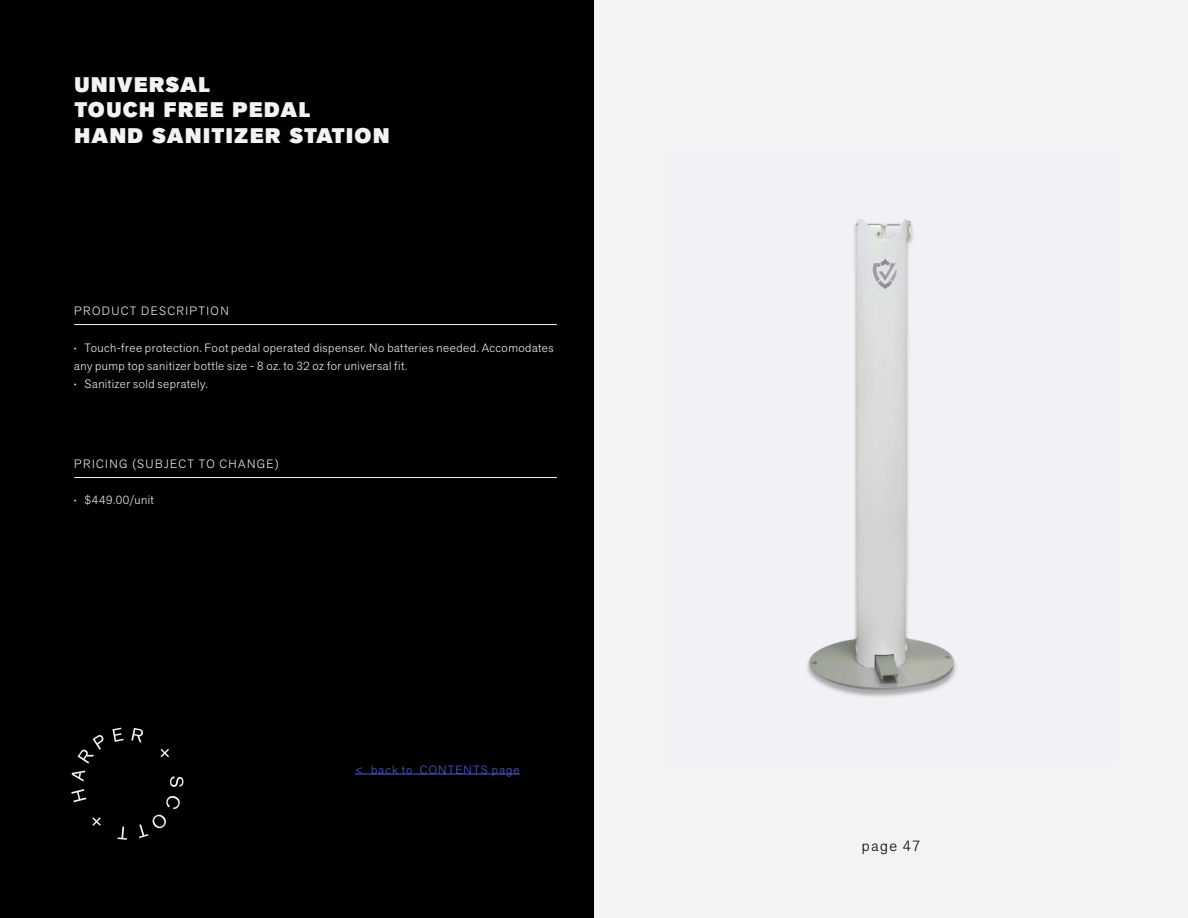
<style>
.page{position:relative;width:1188px;height:918px;background:#000}
.page>*{position:absolute;margin:0;border:0;box-sizing:border-box;transform-origin:0 0}
.t1{font:900 21px/25.2px "Akzid Grtsk Next";letter-spacing:.07em;color:#f1f3f4}
.t2{font:300 15px "Akzid Grtsk Next";letter-spacing:.105em;color:#000}
.t3{font:300 12px/18px "Akzid Grtsk Next";letter-spacing:.04em;color:#f1f3f4}
.t4{font:300 12px "Akzid Grtsk Next";letter-spacing:.115em;color:#f1f3f4}
.t5{font:300 12px "Akzid Grtsk Next";letter-spacing:.095em;color:#4f5cd6}
</style>
<div class="page">
<svg style="left:71px;top:789px;width:15px;height:13px"></svg>
<svg style="left:72px;top:770px;width:13px;height:12px"></svg>
<svg style="left:78px;top:735px;width:26px;height:29px"></svg>
<svg style="left:112px;top:728px;width:12px;height:14px"></svg>
<svg style="left:131px;top:728px;width:12px;height:15px"></svg>
<svg style="left:161px;top:749px;width:8px;height:8px"></svg>
<svg style="left:170px;top:776px;width:13px;height:11px"></svg>
<svg style="left:139px;top:796px;width:41px;height:42px"></svg>
<svg style="left:117px;top:827px;width:10px;height:13px"></svg>
<svg style="left:92px;top:817px;width:9px;height:9px"></svg>
<hr style="left:355px;top:774px;width:165px;height:1px;background:#4f5cd6">
<div style="left:594px;top:0;width:594px;height:918px;background:#f1f3f4"></div>
<hr style="left:74px;top:324px;width:483px;height:1px;background:#f1f3f4">
<hr style="left:74px;top:477px;width:483px;height:1px;background:#f1f3f4">
<img style="left:807px;top:219px;width:150px;height:478px">
<h1 class="t1" style="left:74px;top:73px;width:317px">UNIVERSAL<br>TOUCH FREE PEDAL<br>HAND SANITIZER STATION</h1>
<p class="t4" style="left:74px;top:303px;width:156px">PRODUCT DESCRIPTION</p>
<p class="t3" style="left:74px;top:338px;width:481px">• Touch-free protection. Foot pedal operated dispenser. No batteries needed. Accomodates any pump top sanitizer bottle size - 8 oz. to 32 oz for universal fit.</p>
<p class="t3" style="left:74px;top:374px;width:135px">• Sanitizer sold seprately.</p>
<p class="t4" style="left:74px;top:456px;width:206px">PRICING (SUBJECT TO CHANGE)</p>
<p class="t3" style="left:74px;top:491px;width:81px">• $449.00/unit</p>
<p class="t5" style="left:355px;top:762px;width:166px">&lt; back to CONTENTS page</p>
<p class="t2" style="left:862px;top:836px;width:60px">page 47</p>
</div>
